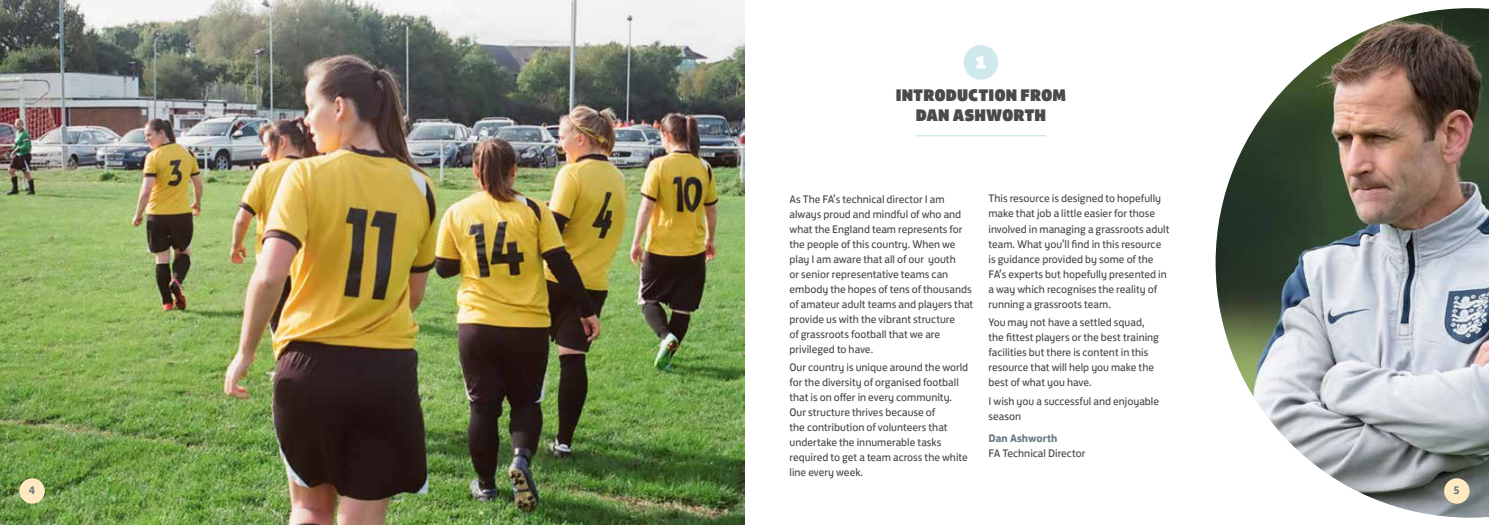
<style>
.page{position:relative;width:1489px;height:525px;background:#fff}
.page>*{position:absolute;margin:0;border:0;box-sizing:border-box;transform-origin:0 0}
.t1{font:17.25px/20.8px "FS Jack Poster";color:#4a4a49;text-align:center}
.t2{font:11.25px/15px "FS Jack";color:#4a4a49}
.t3{font:700 11.25px "FS Jack";color:#6b7c85}
</style>
<div class="page">
<img style="left:0;top:0;width:744px;height:524px">
<img style="left:1215px;top:8px;width:273px;height:509px">
<hr style="left:915px;top:135px;width:131px;height:1px;background:#cfe9ec">
<div style="left:963px;top:45px;width:35px;height:35px;background:#cfe9ec;border-radius:50%"></div>
<svg style="left:976px;top:56px;width:9px;height:12px"></svg>
<div style="left:1443px;top:478px;width:26px;height:25px;background:#ffe9c0;border-radius:50%"></div>
<div style="left:19px;top:478px;width:26px;height:25px;background:#ffe9c0;border-radius:50%"></div>
<h1 class="t1" style="left:895px;top:84px;width:171px">INTRODUCTION FROM<br>DAN ASHWORTH</h1>
<p class="t2" style="left:789px;top:190px;width:185px">As The FA’s technical director I am always proud and mindful of who and what the England team represents for the people of this country. When we play I am aware that all of our youth<br>or senior representative teams can embody the hopes of tens of thousands of amateur adult teams and players that provide us with the vibrant structure<br>of grassroots football that we are privileged to have.</p>
<p class="t2" style="left:789px;top:359px;width:180px">Our country is unique around the world for the diversity of organised football that is on offer in every community.<br>Our structure thrives because of<br>the contribution of volunteers that undertake the innumerable tasks required to get a team across the white line every week.</p>
<p class="t2" style="left:988px;top:190px;width:182px">This resource is designed to hopefully make that job a little easier for those involved in managing a grassroots adult team. What you’ll find in this resource is guidance provided by some of the FA’s experts but hopefully presented in a way which recognises the reality of running a grassroots team.</p>
<p class="t2" style="left:988px;top:314px;width:172px">You may not have a settled squad, the fittest players or the best training facilities but there is content in this resource that will help you make the best of what you have.</p>
<p class="t2" style="left:988px;top:392px;width:172px">I wish you a successful and enjoyable season</p>
<p class="t3" style="left:988px;top:428px;width:70px">Dan Ashworth</p>
<p class="t2" style="left:988px;top:444px;width:98px">FA Technical Director</p>
<p class="t3" style="left:29px;top:480px;width:8px">4</p>
<p class="t3" style="left:1453px;top:480px;width:8px">5</p>
</div>
